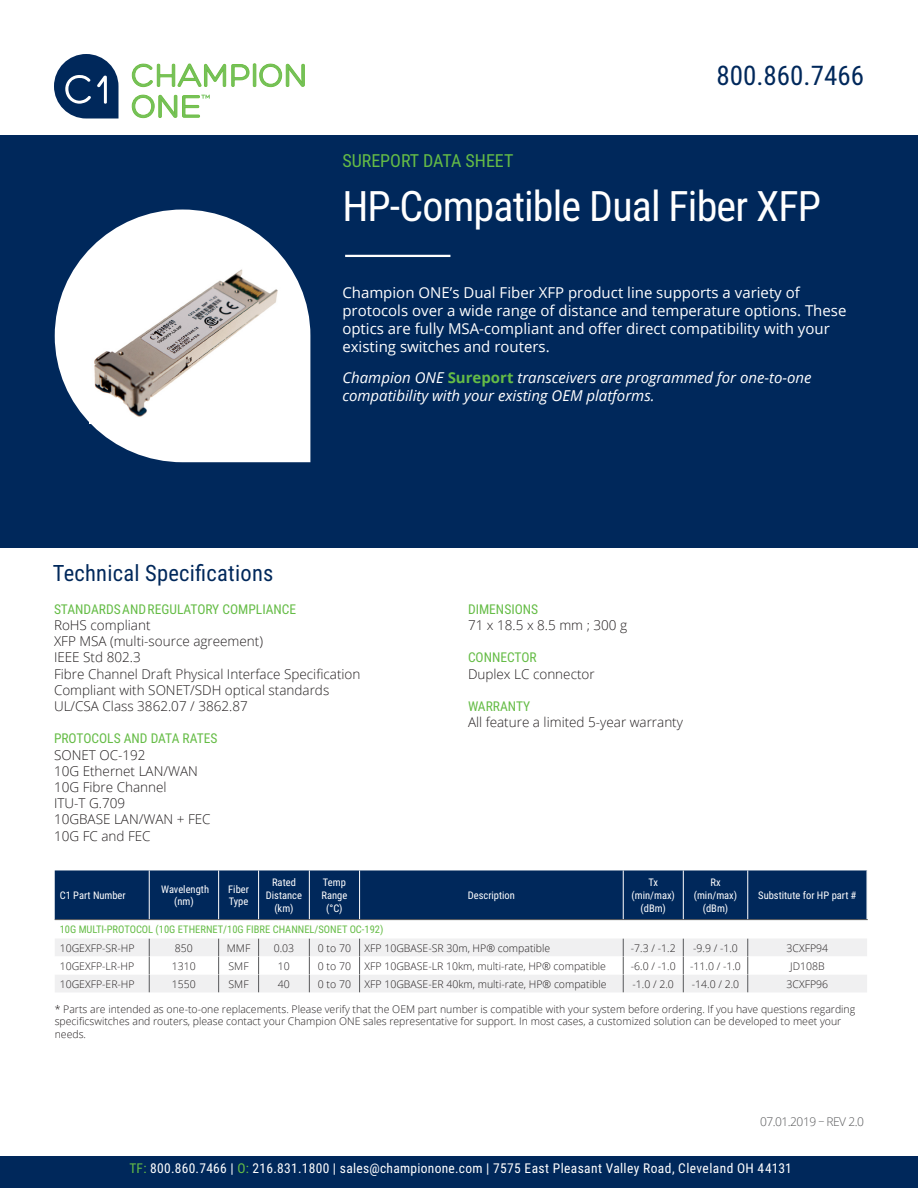
<style>
.page{position:relative;width:918px;height:1188px;background:#fff}
.page>*{position:absolute;margin:0;border:0;box-sizing:border-box;transform-origin:0 0}
.t1{font:42px "Roboto Condensed";letter-spacing:-.02em;color:#fff}
.t2{font:27px "Roboto Condensed";color:#00285b}
.t3{font:22.5px "Roboto Condensed";letter-spacing:.01em;color:#00285b}
.t4{font:18px "Roboto Condensed";color:#65bc46}
.Intro_Challenge_Text{font:15px/18px "Open Sans";color:#fff}
.Intro_Challenge_Text-2{font:italic 15px/18px "Open Sans";color:#fff}
.t5{font:300 13.5px "Open Sans";color:#231f20}
.t6{font:13.5px "Roboto Condensed";letter-spacing:.02em;color:#fff}
.t7{font:13.5px "Roboto Condensed";color:#65bc46}
.t8{font:300 12px "Open Sans";letter-spacing:-.04em;color:#57585a}
.t9{font:300 10.5px/12.6px "Open Sans";color:#231f20}
.t10{font:10.5px/12.6px "Roboto Condensed";color:#fff;text-align:center}
.t11{font:10.5px "Roboto Condensed";color:#65bc46}
.s1{font-weight:700;font-style:normal;color:#65bc46}
.s2{color:#65bc46}
</style>
<div class="page">
<svg style="left:132px;top:63px;width:173px;height:24px"></svg>
<svg style="left:132px;top:94px;width:78px;height:24px"></svg>
<svg style="left:54px;top:54px;width:65px;height:65px"></svg>
<div style="left:0;top:135px;width:918px;height:413px;background:#00285b"></div>
<svg style="left:55px;top:210px;width:255px;height:252px;fill:#fff"></svg>
<hr style="left:345px;top:255px;width:105px;height:2px;background:#fff">
<div style="left:0;top:1157px;width:918px;height:31px;background:#00285b"></div>
<div style="left:55px;top:870px;width:812px;height:49px;background:#00285b"></div>
<hr style="left:149px;top:870px;width:1px;height:49px;background:#fff">
<hr style="left:218px;top:870px;width:1px;height:49px;background:#fff">
<hr style="left:258px;top:870px;width:1px;height:49px;background:#fff">
<hr style="left:309px;top:870px;width:1px;height:49px;background:#fff">
<hr style="left:359px;top:870px;width:1px;height:49px;background:#fff">
<hr style="left:623px;top:870px;width:1px;height:49px;background:#fff">
<hr style="left:683px;top:870px;width:1px;height:49px;background:#fff">
<hr style="left:747px;top:870px;width:1px;height:49px;background:#fff">
<hr style="left:55px;top:919px;width:94px;height:1px;background:#57585a">
<hr style="left:149px;top:919px;width:70px;height:1px;background:#57585a">
<hr style="left:219px;top:919px;width:40px;height:1px;background:#57585a">
<hr style="left:259px;top:919px;width:50px;height:1px;background:#57585a">
<hr style="left:309px;top:919px;width:51px;height:1px;background:#57585a">
<hr style="left:360px;top:919px;width:263px;height:1px;background:#57585a">
<hr style="left:623px;top:919px;width:60px;height:1px;background:#57585a">
<hr style="left:683px;top:919px;width:65px;height:1px;background:#57585a">
<hr style="left:748px;top:919px;width:120px;height:1px;background:#57585a">
<svg style="left:55px;top:939px;width:812px;height:53px"></svg>
<img style="left:90px;top:259px;width:191px;height:165px">
<p class="t4" style="left:342px;top:148px;width:173px">SUREPORT DATA SHEET</p>
<h2 class="t2" style="left:717px;top:56px;width:149px">800.860.7466</h2>
<p class="t1" style="left:342px;top:177px;width:480px">HP-Compatible Dual Fiber XFP</p>
<p class="t3" style="left:53px;top:557px;width:222px">Technical Specifications</p>
<p class="Intro_Challenge_Text" style="left:342px;top:283px;width:506px">Champion ONE’s Dual Fiber XFP product line supports a variety of protocols over a wide range of distance and temperature options. These optics are fully MSA-compliant and offer direct compatibility with your existing switches and routers.</p>
<p class="Intro_Challenge_Text-2" style="left:342px;top:369px;width:471px">Champion ONE <span class="s1">Sureport</span> transceivers are programmed for one-to-one compatibility with your existing OEM platforms.</p>
<p class="t7" style="left:54px;top:600px;width:244px">STANDARDS AND REGULATORY COMPLIANCE</p>
<p class="t5" style="left:54px;top:616px;width:98px">RoHS compliant</p>
<p class="t5" style="left:54px;top:632px;width:211px">XFP MSA (multi-source agreement)</p>
<p class="t5" style="left:54px;top:648px;width:88px">IEEE Std 802.3</p>
<p class="t5" style="left:54px;top:665px;width:308px">Fibre Channel Draft Physical Interface Specification</p>
<p class="t5" style="left:54px;top:681px;width:277px">Compliant with SONET/SDH optical standards</p>
<p class="t5" style="left:54px;top:697px;width:195px">UL/CSA Class 3862.07 / 3862.87</p>
<p class="t7" style="left:54px;top:729px;width:165px">PROTOCOLS AND DATA RATES</p>
<p class="t5" style="left:54px;top:746px;width:93px">SONET OC-192</p>
<p class="t5" style="left:54px;top:762px;width:145px">10G Ethernet LAN/WAN</p>
<p class="t5" style="left:54px;top:778px;width:114px">10G Fibre Channel</p>
<p class="t5" style="left:54px;top:794px;width:73px">ITU-T G.709</p>
<p class="t5" style="left:54px;top:810px;width:158px">10GBASE LAN/WAN + FEC</p>
<p class="t5" style="left:54px;top:827px;width:98px">10G FC and FEC</p>
<p class="t7" style="left:468px;top:600px;width:72px">DIMENSIONS</p>
<p class="t5" style="left:468px;top:616px;width:161px">71 x 18.5 x 8.5 mm ; 300 g</p>
<p class="t7" style="left:468px;top:648px;width:70px">CONNECTOR</p>
<p class="t5" style="left:468px;top:665px;width:128px">Duplex LC connector</p>
<p class="t7" style="left:468px;top:697px;width:64px">WARRANTY</p>
<p class="t5" style="left:468px;top:713px;width:217px">All feature a limited 5-year warranty</p>
<p class="t10" style="left:60px;top:889px;width:68px">C1 Part Number</p>
<p class="t10" style="left:161px;top:882px;width:49px">Wavelength (nm)</p>
<p class="t10" style="left:228px;top:882px;width:22px">Fiber</p>
<p class="t10" style="left:229px;top:895px;width:21px">Type</p>
<p class="t10" style="left:266px;top:876px;width:38px">Rated<br>Distance</p>
<p class="t10" style="left:274px;top:901px;width:21px">(km)</p>
<p class="t10" style="left:322px;top:876px;width:27px;text-align:left">Temp<br>Range</p>
<p class="t10" style="left:326px;top:901px;width:18px">(°C)</p>
<p class="t10" style="left:468px;top:889px;width:49px">Description</p>
<p class="t10" style="left:648px;top:876px;width:11px">Tx</p>
<p class="t10" style="left:632px;top:889px;width:45px">(min/max) (dBm)</p>
<p class="t10" style="left:710px;top:876px;width:12px">Rx</p>
<p class="t10" style="left:694px;top:889px;width:45px">(min/max) (dBm)</p>
<p class="t10" style="left:758px;top:889px;width:100px">Substitute for HP part #</p>
<p class="t11" style="left:60px;top:922px;width:325px">10G MULTI-PROTOCOL (10G ETHERNET/10G FIBRE CHANNEL/SONET OC-192)</p>
<p class="t9" style="left:60px;top:941px;width:76px">10GEXFP-SR-HP</p>
<p class="t9" style="left:175px;top:941px;width:19px">850</p>
<p class="t9" style="left:227px;top:941px;width:25px">MMF</p>
<p class="t9" style="left:274px;top:941px;width:22px">0.03</p>
<p class="t9" style="left:318px;top:941px;width:35px">0 to 70</p>
<p class="t9" style="left:365px;top:941px;width:187px">XFP 10GBASE-SR 30m, HP® compatible</p>
<p class="t9" style="left:631px;top:941px;width:46px">-7.3 / -1.2</p>
<p class="t9" style="left:693px;top:941px;width:46px">-9.9 / -1.0</p>
<p class="t9" style="left:787px;top:941px;width:43px">3CXFP94</p>
<p class="t9" style="left:60px;top:959px;width:76px">10GEXFP-LR-HP</p>
<p class="t9" style="left:172px;top:959px;width:25px">1310</p>
<p class="t9" style="left:229px;top:959px;width:22px">SMF</p>
<p class="t9" style="left:278px;top:959px;width:13px">10</p>
<p class="t9" style="left:318px;top:959px;width:35px">0 to 70</p>
<p class="t9" style="left:365px;top:959px;width:243px">XFP 10GBASE-LR 10km, multi-rate, HP® compatible</p>
<p class="t9" style="left:631px;top:959px;width:46px">-6.0 / -1.0</p>
<p class="t9" style="left:690px;top:959px;width:52px">-11.0 / -1.0</p>
<p class="t9" style="left:790px;top:959px;width:36px">JD108B</p>
<p class="t9" style="left:60px;top:977px;width:76px">10GEXFP-ER-HP</p>
<p class="t9" style="left:172px;top:977px;width:25px">1550</p>
<p class="t9" style="left:229px;top:977px;width:22px">SMF</p>
<p class="t9" style="left:278px;top:977px;width:13px">40</p>
<p class="t9" style="left:318px;top:977px;width:35px">0 to 70</p>
<p class="t9" style="left:365px;top:977px;width:243px">XFP 10GBASE-ER 40km, multi-rate, HP® compatible</p>
<p class="t9" style="left:633px;top:977px;width:43px">-1.0 / 2.0</p>
<p class="t9" style="left:692px;top:977px;width:49px">-14.0 / 2.0</p>
<p class="t9" style="left:787px;top:977px;width:43px">3CXFP96</p>
<p class="t9" style="left:55px;top:1003px;width:802px">* Parts are intended as one-to-one replacements. Please verify that the OEM part number is compatible with your system before ordering. If you have questions regarding specificswitches and routers, please contact your Champion ONE sales representative for support. In most cases, a customized solution can be developed to meet your needs.</p>
<p class="t8" style="left:760px;top:1114px;width:105px">07.01.2019 – REV 2.0</p>
<p class="t6" style="left:129px;top:1159px;width:664px"><span class="s2">TF:</span> 800.860.7466 | <span class="s2">O:</span> 216.831.1800 | sales@championone.com | 7575 East Pleasant Valley Road, Cleveland OH 44131</p>
</div>
